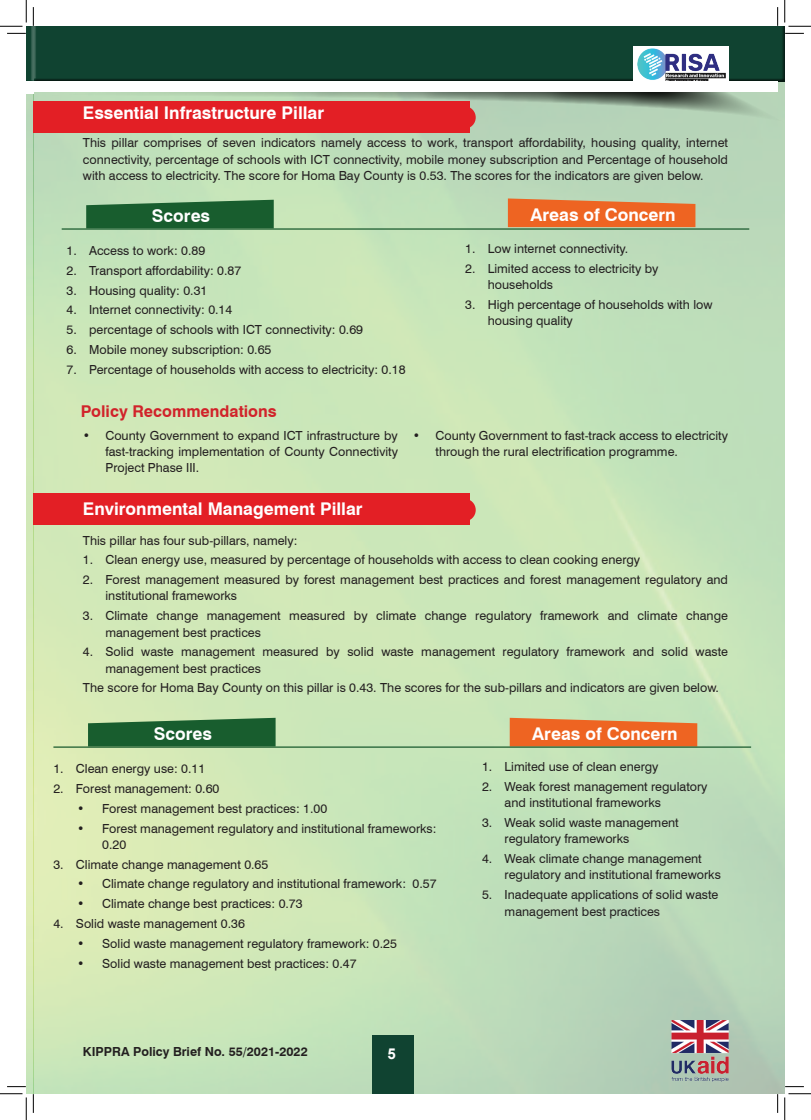
<style>
.page{position:relative;width:811px;height:1120px;background:#fff}
.page>*{position:absolute;margin:0;border:0;box-sizing:border-box;transform-origin:0 0}
.t1{font:700 17.5px "Swiss 721 BT";color:#fff}
.t2{font:700 16.25px "Swiss 721 BT";color:#d1232a}
.t3{font:700 15px "Arial";color:#fff}
.t4{font:12.5px/16.2px "Swiss 721 BT";color:#231f20}
.t5{font:700 12.5px "Swiss 721 BT";color:#231f20}
</style>
<div class="page">
<img style="left:26px;top:128px;width:759px;height:965px">
<svg style="left:33px;top:84px;width:752px;height:44px;background:#a1bca2"></svg>
<div style="left:33px;top:26px;width:752px;height:58px;background:#104331"></div>
<svg style="left:26px;top:94px;width:7px;height:35px"></svg>
<div style="left:26px;top:26px;width:8px;height:59px;background:#231f20;opacity:.75"></div>
<div style="left:372px;top:1034px;width:42px;height:59px;background:#104331"></div>
<img style="left:670px;top:1019px;width:59px;height:66px">
<div style="left:633px;top:46px;width:95px;height:41px;background:#fff"></div>
<img style="left:637px;top:48px;width:89px;height:33px">
<div style="left:33px;top:82px;width:744px;height:10px;background:#fff"></div>
<div style="left:26px;top:82px;width:7px;height:10px;background:#fff"></div>
<div style="left:33px;top:493px;width:436px;height:31px;background:#e31f25"></div>
<div style="left:454px;top:498px;width:22px;height:23px;background:#e31f25;border-radius:50%"></div>
<div style="left:33px;top:101px;width:436px;height:31px;background:#e31f25"></div>
<div style="left:454px;top:106px;width:22px;height:23px;background:#e31f25;border-radius:50%"></div>
<svg style="left:86px;top:200px;width:188px;height:28px;background:#27683a"></svg>
<svg style="left:508px;top:198px;width:187px;height:29px;background:#e87032"></svg>
<hr style="left:62px;top:228px;width:687px;height:1px;background:#195a2d">
<svg style="left:88px;top:717px;width:188px;height:29px;background:#2f6e3f"></svg>
<svg style="left:510px;top:717px;width:187px;height:29px;background:#e87334"></svg>
<hr style="left:53px;top:746px;width:698px;height:1px;background:#195a2d">
<svg style="left:7px;top:33px;width:19px;height:1px"></svg>
<svg style="left:785px;top:33px;width:19px;height:1px"></svg>
<svg style="left:33px;top:7px;width:1px;height:19px"></svg>
<svg style="left:33px;top:1093px;width:1px;height:19px"></svg>
<svg style="left:777px;top:7px;width:1px;height:19px"></svg>
<svg style="left:777px;top:1093px;width:1px;height:19px"></svg>
<svg style="left:0;top:0;width:27px;height:27px"></svg>
<svg style="left:0;top:1093px;width:27px;height:26px"></svg>
<svg style="left:784px;top:0;width:27px;height:27px"></svg>
<svg style="left:784px;top:1093px;width:27px;height:26px"></svg>
<h1 class="t1" style="left:83px;top:102px;width:243px">Essential Infrastructure Pillar</h1>
<p class="t4" style="left:83px;top:134px;width:646px;text-align:justify">This pillar comprises of seven indicators namely access to work, transport affordability, housing quality, internet connectivity, percentage of schools with ICT connectivity, mobile money subscription and Percentage of household with access to electricity. The score for Homa Bay County is 0.53. The scores for the indicators are given below.</p>
<h1 class="t1" style="left:152px;top:205px;width:60px">Scores</h1>
<h1 class="t1" style="left:530px;top:204px;width:147px">Areas of Concern</h1>
<p class="t4" style="left:465px;top:240px;width:165px">1. Low internet connectivity.</p>
<p class="t4" style="left:488px;top:260px;width:172px;text-indent:-22px">2. Limited access to electricity by households</p>
<p class="t4" style="left:488px;top:296px;width:226px;text-indent:-22px">3. High percentage of households with low housing quality</p>
<p class="t4" style="left:67px;top:242px;width:140px">1. Access to work: 0.89</p>
<p class="t4" style="left:67px;top:262px;width:176px">2. Transport affordability: 0.87</p>
<p class="t4" style="left:67px;top:281px;width:142px">3. Housing quality: 0.31</p>
<p class="t4" style="left:67px;top:301px;width:167px">4. Internet connectivity: 0.14</p>
<p class="t4" style="left:67px;top:321px;width:298px">5. percentage of schools with ICT connectivity: 0.69</p>
<p class="t4" style="left:67px;top:341px;width:206px">6. Mobile money subscription: 0.65</p>
<p class="t4" style="left:67px;top:360px;width:340px">7. Percentage of households with access to electricity: 0.18</p>
<h2 class="t2" style="left:81px;top:401px;width:197px">Policy Recommendations</h2>
<p class="t4" style="left:105px;top:426px;width:294px;text-align:justify;text-indent:-22px">• County Government to expand ICT infrastructure by fast-tracking implementation of County Connectivity Project Phase III.</p>
<p class="t4" style="left:435px;top:426px;width:294px;text-indent:-22px">• County Government to fast-track access to electricity through the rural electrification programme.</p>
<h1 class="t1" style="left:83px;top:497px;width:281px">Environmental Management Pillar</h1>
<p class="t4" style="left:83px;top:531px;width:216px">This pillar has four sub-pillars, namely:</p>
<p class="t4" style="left:83px;top:551px;width:559px">1. Clean energy use, measured by percentage of households with access to clean cooking energy</p>
<p class="t4" style="left:105px;top:571px;width:624px;text-indent:-22px">2. Forest management measured by forest management best practices and forest management regulatory and institutional frameworks</p>
<p class="t4" style="left:105px;top:607px;width:624px;text-indent:-22px">3. Climate change management measured by climate change regulatory framework and climate change management best practices</p>
<p class="t4" style="left:105px;top:643px;width:624px;text-indent:-22px">4. Solid waste management measured by solid waste management regulatory framework and solid waste management best practices</p>
<p class="t4" style="left:83px;top:679px;width:637px">The score for Homa Bay County on this pillar is 0.43. The scores for the sub-pillars and indicators are given below.</p>
<h1 class="t1" style="left:154px;top:723px;width:60px">Scores</h1>
<h1 class="t1" style="left:532px;top:723px;width:147px">Areas of Concern</h1>
<p class="t4" style="left:482px;top:758px;width:178px">1. Limited use of clean energy</p>
<p class="t4" style="left:504px;top:777px;width:204px;text-indent:-22px">2. Weak forest management regulatory and institutional frameworks</p>
<p class="t4" style="left:504px;top:813px;width:176px;text-indent:-22px">3. Weak solid waste management regulatory frameworks</p>
<p class="t4" style="left:504px;top:849px;width:218px;text-indent:-22px">4. Weak climate change management regulatory and institutional frameworks</p>
<p class="t4" style="left:504px;top:885px;width:215px;text-indent:-22px">5. Inadequate applications of solid waste management best practices</p>
<p class="t4" style="left:53px;top:759px;width:153px">1. Clean energy use: 0.11</p>
<p class="t4" style="left:53px;top:779px;width:167px">2. Forest management: 0.60</p>
<p class="t4" style="left:77px;top:799px;width:252px">• Forest management best practices: 1.00</p>
<p class="t4" style="left:102px;top:819px;width:336px;text-indent:-25px">• Forest management regulatory and institutional frameworks:<br>0.20</p>
<p class="t4" style="left:53px;top:855px;width:216px">3. Climate change management 0.65</p>
<p class="t4" style="left:77px;top:875px;width:361px">• Climate change regulatory and institutional framework: 0.57</p>
<p class="t4" style="left:77px;top:894px;width:227px">• Climate change best practices: 0.73</p>
<p class="t4" style="left:53px;top:914px;width:193px">4. Solid waste management 0.36</p>
<p class="t4" style="left:77px;top:934px;width:321px">• Solid waste management regulatory framework: 0.25</p>
<p class="t4" style="left:77px;top:954px;width:281px">• Solid waste management best practices: 0.47</p>
<p class="t5" style="left:83px;top:1043px;width:226px">KIPPRA Policy Brief No. 55/2021-2022</p>
<p class="t3" style="left:387px;top:1043px;width:10px">5</p>
</div>
